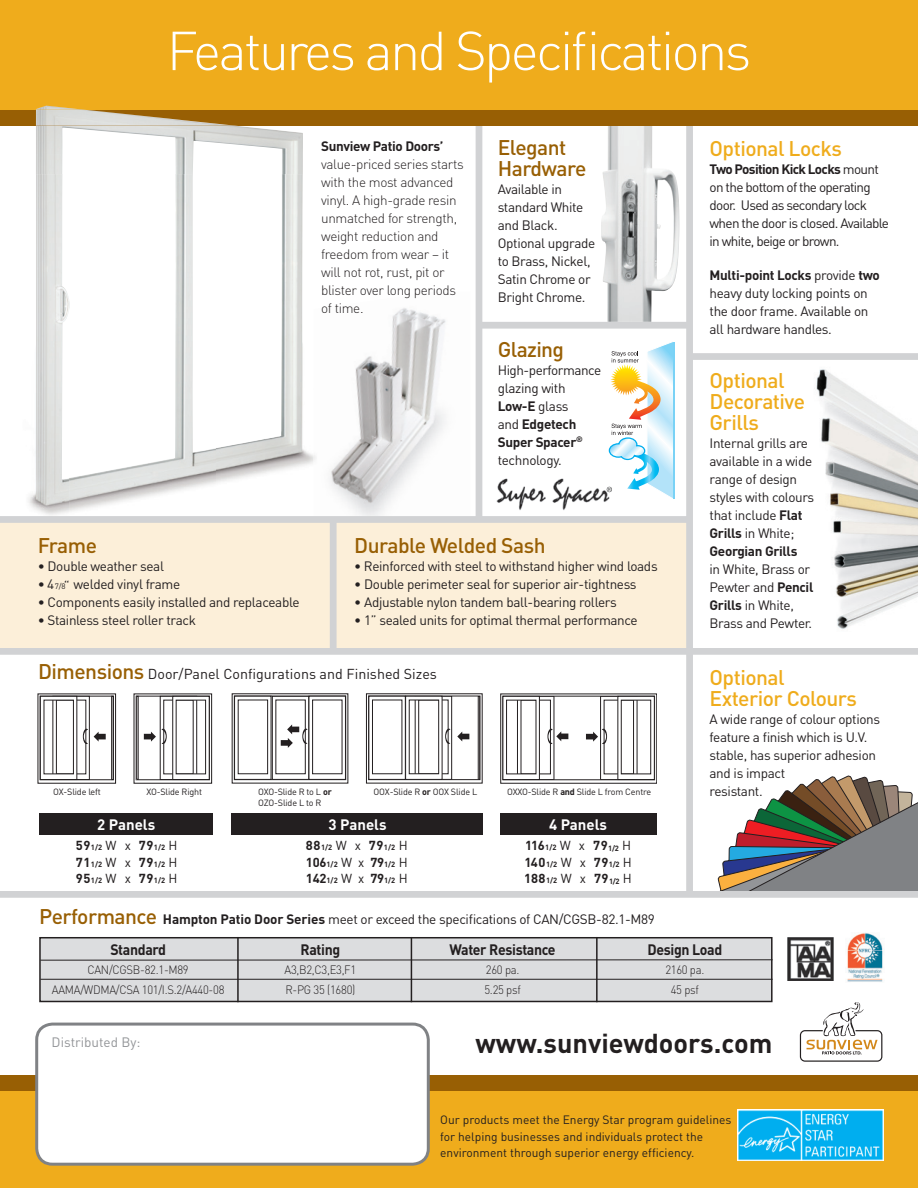
<style>
.page{position:relative;width:918px;height:1188px;background:#fff}
.page>*{position:absolute;margin:0;border:0;box-sizing:border-box;transform-origin:0 0}
.t1{font:300 54px "DIN";letter-spacing:-.05em;color:#fff}
.t2{font:700 27px "DIN";color:#231f20}
.t3{font:500 21px/21px "DIN";letter-spacing:-.025em;color:#efac1c}
.t4{font:500 21px/21px "DIN";letter-spacing:-.025em;color:#985f04}
.t5{font:700 15px "DIN";letter-spacing:-.025em;color:#231f20;scale:.94 1}
.t6{font:700 15px "DIN";color:#fff}
.t7{font:14.25px "DIN";color:#231f20}
.t8{font:13.5px/18px "DIN";letter-spacing:-.025em;color:#231f20}
.t9{font:300 13.5px/18px "DIN";letter-spacing:-.025em;color:#231f20}
.t10{font:13.5px/18px "DIN";letter-spacing:-.05em;color:#231f20}
.t11{font:700 13.5px "DIN";letter-spacing:-.025em;color:#231f20}
.t12{font:13.5px "DIN";color:#939598}
.t13{font:12px/16.5px "DIN";color:#231f20}
.t14{font:300 12px/19.5px "DIN";letter-spacing:-.025em;color:#231f20;text-align:center;scale:.94 1}
.t15{font:9px/10.5px "DIN";letter-spacing:-.02em;color:#231f20}
.t16{font:700 7.5px "DIN";color:#231f20}
.s1{font-weight:700}
.s2{font-size:7.8px}
.s3{font-weight:500;font-size:21px;color:#985f04}
.s4{font-size:12.9px}
.s5{font-weight:400;font-size:12.9px}
</style>
<div class="page">
<img style="left:601px;top:126px;width:79px;height:196px">
<img style="left:330px;top:308px;width:116px;height:208px">
<div style="left:476px;top:125px;width:6px;height:394px;background:#d1d2d4"></div>
<div style="left:0;top:519px;width:690px;height:135px;background:#fcefd9"></div>
<div style="left:686px;top:125px;width:7px;height:768px;background:#d1d2d4"></div>
<div style="left:0;top:0;width:918px;height:113px;background:#efac1c"></div>
<div style="left:0;top:1079px;width:918px;height:109px;background:#efac1c"></div>
<div style="left:0;top:1075px;width:918px;height:16px;background:#985f04"></div>
<div style="left:0;top:110px;width:918px;height:16px;background:#985f04"></div>
<div style="left:37px;top:1024px;width:391px;height:140px;background:#fff;border-radius:16px"></div>
<div style="left:35px;top:1023px;width:395px;height:143px;border:3px solid #808285;border-radius:16px"></div>
<img style="left:738px;top:1109px;width:145px;height:51px">
<img style="left:788px;top:937px;width:45px;height:44px">
<img style="left:847px;top:933px;width:36px;height:49px">
<svg style="left:797px;top:1028px;width:88px;height:36px"></svg>
<svg style="left:800px;top:1002px;width:82px;height:62px"></svg>
<div style="left:0;top:891px;width:918px;height:7px;background:#d1d2d4"></div>
<div style="left:0;top:648px;width:918px;height:7px;background:#d1d2d4"></div>
<div style="left:690px;top:353px;width:228px;height:7px;background:#d1d2d4"></div>
<div style="left:330px;top:519px;width:7px;height:132px;background:#d1d2d4"></div>
<img style="left:36px;top:126px;width:267px;height:48px">
<img style="left:28px;top:174px;width:41px;height:341px">
<img style="left:167px;top:174px;width:49px;height:319px">
<img style="left:265px;top:174px;width:49px;height:300px">
<img style="left:118px;top:460px;width:49px;height:42px">
<img style="left:216px;top:439px;width:49px;height:44px">
<img style="left:69px;top:469px;width:49px;height:43px">
<img style="left:36px;top:106px;width:47px;height:4px">
<img style="left:36px;top:110px;width:198px;height:16px">
<img style="left:816px;top:369px;width:102px;height:260px">
<svg style="left:717px;top:775px;width:201px;height:116px"></svg>
<div style="left:40px;top:938px;width:732px;height:63px;background:#dcdddf"></div>
<div style="left:39px;top:937px;width:734px;height:65px;border:2px solid #231f20"></div>
<hr style="left:237px;top:937px;width:2px;height:65px;background:#231f20">
<hr style="left:411px;top:937px;width:1px;height:65px;background:#231f20">
<hr style="left:596px;top:937px;width:2px;height:65px;background:#231f20">
<hr style="left:40px;top:959px;width:733px;height:2px;background:#231f20">
<hr style="left:40px;top:979px;width:733px;height:1px;background:#231f20">
<div style="left:0;top:516px;width:690px;height:7px;background:#d1d2d4"></div>
<div style="left:479px;top:322px;width:209px;height:7px;background:#d1d2d4"></div>
<img style="left:496px;top:478px;width:112px;height:32px">
<svg style="left:607px;top:342px;width:68px;height:158px"></svg>
<svg style="left:37px;top:693px;width:80px;height:91px"></svg>
<svg style="left:133px;top:693px;width:80px;height:91px"></svg>
<svg style="left:231px;top:693px;width:118px;height:91px"></svg>
<svg style="left:365px;top:693px;width:118px;height:91px"></svg>
<svg style="left:500px;top:693px;width:157px;height:91px"></svg>
<div style="left:39px;top:814px;width:174px;height:21px;background:#231f20"></div>
<div style="left:500px;top:814px;width:157px;height:21px;background:#231f20"></div>
<div style="left:231px;top:814px;width:252px;height:21px;background:#231f20"></div>
<h1 class="t1" style="left:167px;top:17px;width:586px">Features and Specifications</h1>
<p class="t11" style="left:321px;top:137px;width:124px">Sunview Patio Doors’</p>
<p class="t9" style="left:321px;top:155px;width:144px">value-priced series starts with the most advanced vinyl. A high-grade resin unmatched for strength, weight reduction and freedom from wear – it will not rot, rust, pit or blister over long periods of time.</p>
<h3 class="t4" style="left:498px;top:137px;width:90px">Elegant<br>Hardware</h3>
<p class="t8" style="left:498px;top:180px;width:99px">Available in standard White and Black.<br>Optional upgrade to Brass, Nickel,<br>Satin Chrome or<br>Bright Chrome.</p>
<h3 class="t4" style="left:498px;top:338px;width:68px">Glazing</h3>
<p class="t8" style="left:498px;top:360px;width:105px">High-performance glazing with<br><span class="s1">Low-E</span> glass<br>and <span class="s1">Edgetech<br>Super Spacer</span><sup>® </sup>technology.</p>
<h3 class="t4" style="left:38px;top:534px;width:61px">Frame</h3>
<p class="t8" style="left:38px;top:557px;width:128px">• Double weather seal</p>
<p class="t8" style="left:38px;top:575px;width:144px">• 4<span class="s2">7/8</span>“ welded vinyl frame</p>
<p class="t8" style="left:38px;top:593px;width:263px">• Components easily installed and replaceable</p>
<p class="t8" style="left:38px;top:611px;width:160px">• Stainless steel roller track</p>
<h3 class="t4" style="left:354px;top:534px;width:193px">Durable Welded Sash</h3>
<p class="t8" style="left:354px;top:557px;width:305px">• Reinforced with steel to withstand higher wind loads</p>
<p class="t8" style="left:354px;top:575px;width:284px">• Double perimeter seal for superior air-tightness</p>
<p class="t8" style="left:354px;top:593px;width:264px">• Adjustable nylon tandem ball-bearing rollers</p>
<p class="t8" style="left:354px;top:611px;width:285px">• 1” sealed units for optimal thermal performance</p>
<p class="t7" style="left:38px;top:665px;width:400px"><span class="s3">Dimensions</span> Door/Panel Configurations and Finished Sizes</p>
<p class="t15" style="left:53px;top:787px;width:49px">OX-Slide left</p>
<p class="t15" style="left:147px;top:787px;width:57px">XO-Slide Right</p>
<p class="t15" style="left:258px;top:787px;width:75px">OXO-Slide R to L <span class="s1">or<br></span>OZO-Slide L to R</p>
<p class="t15" style="left:374px;top:787px;width:105px">OOX-Slide R <span class="s1">or</span> OOX Slide L</p>
<p class="t15" style="left:507px;top:787px;width:146px">OXXO-Slide R <span class="s1">and</span> Slide L from Centre</p>
<p class="t6" style="left:97px;top:815px;width:60px">2 Panels</p>
<p class="t6" style="left:329px;top:815px;width:60px">3 Panels</p>
<p class="t6" style="left:549px;top:815px;width:60px">4 Panels</p>
<p class="t16" style="left:76px;top:843px;width:103px"><span class="s4">59</span>1/2 <span class="s5">W x</span> <span class="s4">79</span>1/2 <span class="s5">H</span></p>
<p class="t16" style="left:76px;top:859px;width:103px"><span class="s4">71</span>1/2 <span class="s5">W x</span> <span class="s4">79</span>1/2 <span class="s5">H</span></p>
<p class="t16" style="left:76px;top:876px;width:103px"><span class="s4">95</span>1/2 <span class="s5">W x</span> <span class="s4">79</span>1/2 <span class="s5">H</span></p>
<p class="t16" style="left:306px;top:843px;width:103px"><span class="s4">88</span>1/2 <span class="s5">W x</span> <span class="s4">79</span>1/2 <span class="s5">H</span></p>
<p class="t16" style="left:306px;top:859px;width:103px"><span class="s4">106</span>1/2 <span class="s5">W x</span> <span class="s4">79</span>1/2 <span class="s5">H</span></p>
<p class="t16" style="left:306px;top:876px;width:103px"><span class="s4">142</span>1/2 <span class="s5">W x</span> <span class="s4">79</span>1/2 <span class="s5">H</span></p>
<p class="t16" style="left:525px;top:843px;width:107px"><span class="s4">116</span>1/2 <span class="s5">W x</span> <span class="s4">79</span>1/2 <span class="s5">H</span></p>
<p class="t16" style="left:524px;top:859px;width:109px"><span class="s4">140</span>1/2 <span class="s5">W x</span> <span class="s4">79</span>1/2 <span class="s5">H</span></p>
<p class="t16" style="left:524px;top:876px;width:109px"><span class="s4">188</span>1/2 <span class="s5">W x</span> <span class="s4">79</span>1/2 <span class="s5">H</span></p>
<p class="t8" style="left:39px;top:910px;width:617px"><span class="s3">Performance</span> <span class="s1">Hampton Patio Door Series</span> meet or exceed the specifications of CAN/CGSB-82.1-M89</p>
<h3 class="t3" style="left:710px;top:137px;width:134px">Optional Locks</h3>
<p class="t10" style="left:710px;top:159px;width:181px"><span class="s1">Two Position Kick Locks</span> mount on the bottom of the operating door. Used as secondary lock when the door is closed. Available in white, beige or brown.</p>
<p class="t8" style="left:710px;top:266px;width:172px"><span class="s1">Multi-point Locks</span> provide <span class="s1">two </span>heavy duty locking points on the door frame. Available on all hardware handles.</p>
<h3 class="t3" style="left:710px;top:369px;width:97px">Optional<br>Decorative<br>Grills</h3>
<p class="t8" style="left:710px;top:434px;width:106px">Internal grills are available in a wide range of design styles with colours that include <span class="s1">Flat<br>Grills</span> in White;<br><span class="s1">Georgian Grills</span></p>
<p class="t8" style="left:710px;top:560px;width:105px">in White, Brass or<br>Pewter and <span class="s1">Pencil<br>Grills</span> in White,<br>Brass and Pewter.</p>
<h3 class="t3" style="left:710px;top:666px;width:149px">Optional<br>Exterior Colours</h3>
<p class="t8" style="left:710px;top:710px;width:172px">A wide range of colour options feature a finish which is U.V. stable, has superior adhesion and is impact<br>resistant.</p>
<p class="t5" style="left:110px;top:940px;width:61px">Standard</p>
<p class="t14" style="left:52px;top:960px;width:185px">CAN/CGSB-82.1-M89<br>AAMA/WDMA/CSA 101/I.S.2/A440-08</p>
<p class="t12" style="left:52px;top:1033px;width:90px">Distributed By:</p>
<p class="t5" style="left:301px;top:940px;width:44px">Rating</p>
<p class="t14" style="left:285px;top:960px;width:78px;text-align:left">A3,B2,C3,E3,F1<br>R-PG 35 (1680)</p>
<p class="t5" style="left:450px;top:940px;width:114px">Water Resistance</p>
<p class="t14" style="left:484px;top:960px;width:40px;text-align:left">260 pa.<br>5.25 psf</p>
<p class="t5" style="left:647px;top:940px;width:81px">Design Load</p>
<p class="t14" style="left:665px;top:960px;width:43px">2160 pa.<br>45 psf</p>
<h2 class="t2" style="left:475px;top:1025px;width:298px">www.sunviewdoors.com</h2>
<p class="t13" style="left:440px;top:1112px;width:293px">Our products meet the Energy Star program guidelines for helping businesses and individuals protect the environment through superior energy efficiency.</p>
</div>
